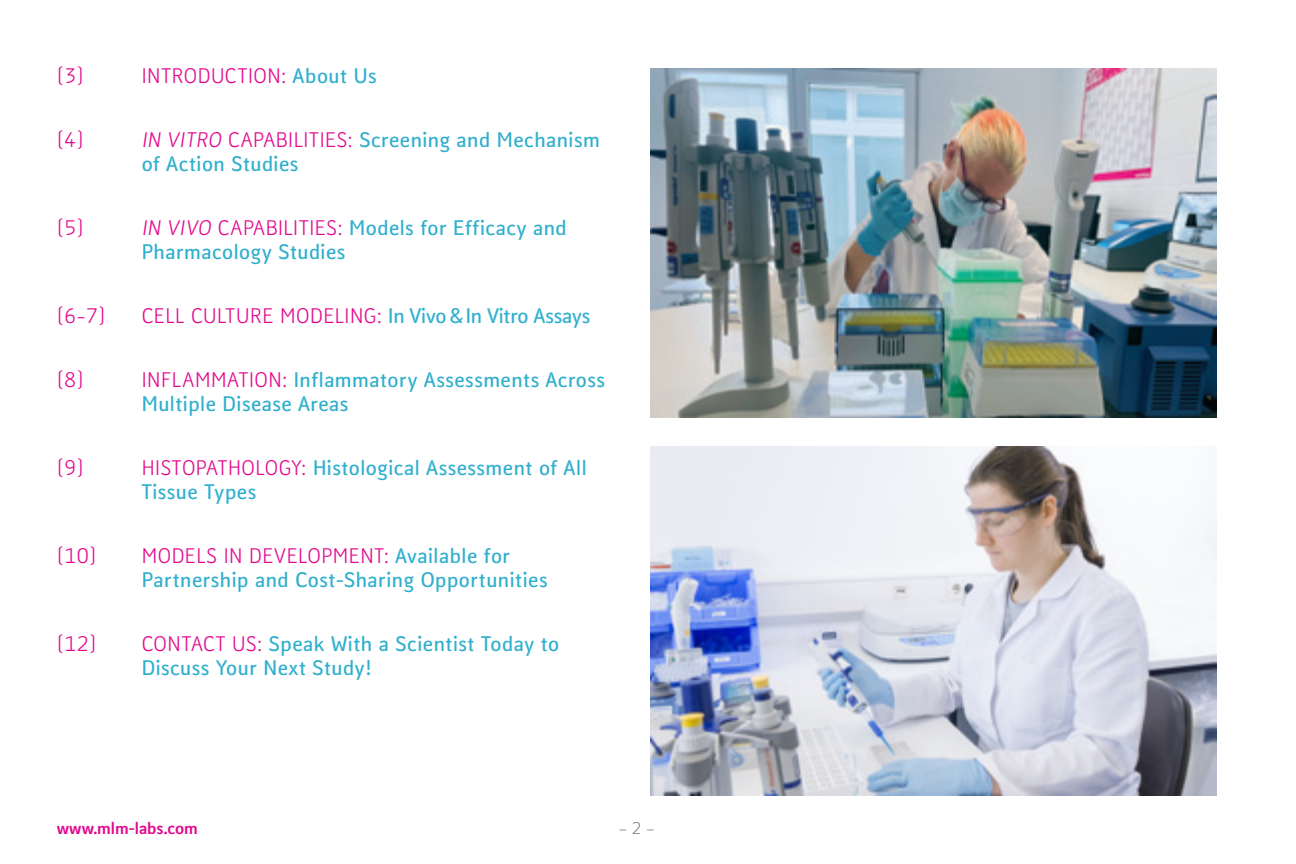
<style>
.page{position:relative;width:1296px;height:864px;background:#fff}
.page>*{position:absolute;margin:0;border:0;box-sizing:border-box;transform-origin:0 0}
.Überschrift_Zusatz{font:700 20px/24px "Kofi Pure Sans";letter-spacing:.025em;color:#2fafcd}
.Überschrift_Zusatz-2{font:20px "Kofi Pure Sans";letter-spacing:.025em;color:#e2078c}
.t1{font:800 16px "Kofi Pure Sans";color:#e2078c}
.t2{font:300 16px "Kofi Pure Sans";color:#6c6d70}
.s1{font-weight:700;color:#2fafcd}
.s2{font-weight:400;color:#e2078c}
</style>
<div class="page">
<img style="left:651px;top:68px;width:566px;height:350px">
<img style="left:651px;top:446px;width:566px;height:350px">
<p class="Überschrift_Zusatz-2" style="left:57px;top:63px;width:29px">[3]</p>
<p class="Überschrift_Zusatz-2" style="left:142px;top:63px;width:236px">INTRODUCTION: <span class="s1">About Us</span></p>
<p class="Überschrift_Zusatz-2" style="left:57px;top:127px;width:29px">[4]</p>
<p class="Überschrift_Zusatz" style="left:142px;top:128px;width:460px"><span class="s2">IN VITRO CAPABILITIES:</span> Screening and Mechanism of Action Studies</p>
<p class="Überschrift_Zusatz-2" style="left:57px;top:215px;width:29px">[5]</p>
<p class="Überschrift_Zusatz" style="left:142px;top:216px;width:427px"><span class="s2">IN VIVO CAPABILITIES:</span> Models for Efficacy and<br>Pharmacology Studies</p>
<p class="Überschrift_Zusatz-2" style="left:57px;top:303px;width:50px">[6-7]</p>
<p class="Überschrift_Zusatz-2" style="left:142px;top:303px;width:450px">CELL CULTURE MODELING: <span class="s1">In Vivo &amp; In Vitro Assays</span></p>
<p class="Überschrift_Zusatz-2" style="left:57px;top:367px;width:29px">[8]</p>
<p class="Überschrift_Zusatz" style="left:142px;top:368px;width:465px"><span class="s2">INFLAMMATION:</span> Inflammatory Assessments Across<br>Multiple Disease Areas</p>
<p class="Überschrift_Zusatz-2" style="left:57px;top:455px;width:29px">[9]</p>
<p class="Überschrift_Zusatz" style="left:142px;top:456px;width:446px"><span class="s2">HISTOPATHOLOGY:</span> Histological Assessment of All<br>Tissue Types</p>
<p class="Überschrift_Zusatz-2" style="left:57px;top:543px;width:41px">[10]</p>
<p class="Überschrift_Zusatz-2" style="left:142px;top:543px;width:370px">MODELS IN DEVELOPMENT: <span class="s1">Available for</span></p>
<p class="Überschrift_Zusatz" style="left:142px;top:568px;width:407px">Partnership and Cost-Sharing Opportunities</p>
<p class="Überschrift_Zusatz-2" style="left:57px;top:631px;width:41px">[12]</p>
<p class="Überschrift_Zusatz" style="left:142px;top:632px;width:419px"><span class="s2">CONTACT US:</span> Speak With a Scientist Today to</p>
<p class="Überschrift_Zusatz" style="left:142px;top:656px;width:232px">Discuss Your Next Study!</p>
<p class="t1" style="left:57px;top:817px;width:143px">www.mlm-labs.com</p>
<p class="t2" style="left:619px;top:819px;width:37px">– 2 –</p>
</div>
